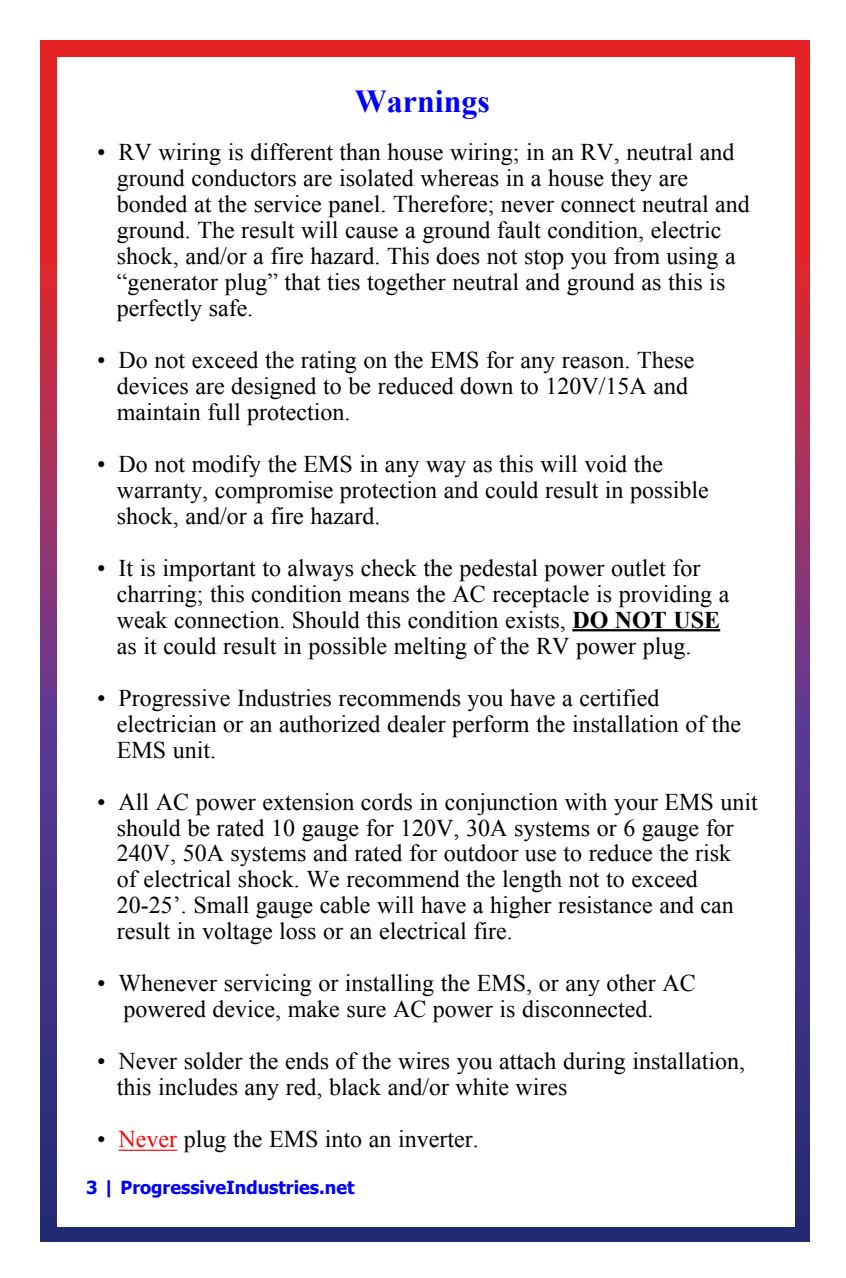
<style>
.page{position:relative;width:846px;height:1278px;background:#fff}
.page>*{position:absolute;margin:0;border:0;box-sizing:border-box;transform-origin:0 0}
.t1{font:700 32px "Times New Roman";color:#00f}
.t2{font:24px/26px "Times New Roman";color:#000}
.t3{font:700 18px "Tahoma";color:#00f}
.s1{font-weight:700}
.s2{color:#f00}
</style>
<div class="page">
<img style="left:41px;top:41px;width:769px;height:1201px">
<div style="left:57px;top:57px;width:738px;height:1170px;background:#fff"></div>
<hr style="left:572px;top:629px;width:148px;height:2px;background:#000">
<hr style="left:119px;top:1150px;width:58px;height:1px;background:#f00">
<h1 class="t1" style="left:355px;top:79px;width:137px">Warnings</h1>
<p class="t2" style="left:117px;top:138px;width:635px;text-indent:-20px">• RV wiring is different than house wiring; in an RV, neutral and ground conductors are isolated whereas in a house they are bonded at the service panel. Therefore; never connect neutral and ground. The result will cause a ground fault condition, electric shock, and/or a fire hazard. This does not stop you from using a “generator plug” that ties together neutral and ground as this is perfectly safe.</p>
<p class="t2" style="left:117px;top:346px;width:579px;text-indent:-20px">• Do not exceed the rating on the EMS for any reason. These devices are designed to be reduced down to 120V/15A and maintain full protection.</p>
<p class="t2" style="left:117px;top:450px;width:594px;text-indent:-20px">• Do not modify the EMS in any way as this will void the warranty, compromise protection and could result in possible shock, and/or a fire hazard.</p>
<p class="t2" style="left:117px;top:554px;width:614px;text-indent:-20px">• It is important to always check the pedestal power outlet for charring; this condition means the AC receptacle is providing a weak connection. Should this condition exists, <span class="s1">DO NOT USE </span>as it could result in possible melting of the RV power plug.</p>
<p class="t2" style="left:117px;top:684px;width:626px;text-indent:-20px">• Progressive Industries recommends you have a certified electrician or an authorized dealer perform the installation of the<br>EMS unit.</p>
<p class="t2" style="left:117px;top:788px;width:643px;text-indent:-20px">• All AC power extension cords in conjunction with your EMS unit should be rated 10 gauge for 120V, 30A systems or 6 gauge for 240V, 50A systems and rated for outdoor use to reduce the risk<br>of electrical shock. We recommend the length not to exceed 20-25’. Small gauge cable will have a higher resistance and can result in voltage loss or an electrical fire.</p>
<p class="t2" style="left:123px;top:970px;width:574px;text-indent:-26px">• Whenever servicing or installing the EMS, or any other AC powered device, make sure AC power is disconnected.</p>
<p class="t2" style="left:117px;top:1048px;width:630px;text-indent:-20px">• Never solder the ends of the wires you attach during installation, this includes any red, black and/or white wires</p>
<p class="t2" style="left:97px;top:1126px;width:383px">• <span class="s2">Never</span> plug the EMS into an inverter.</p>
<p class="t3" style="left:86px;top:1175px;width:270px">3 | ProgressiveIndustries.net</p>
</div>
